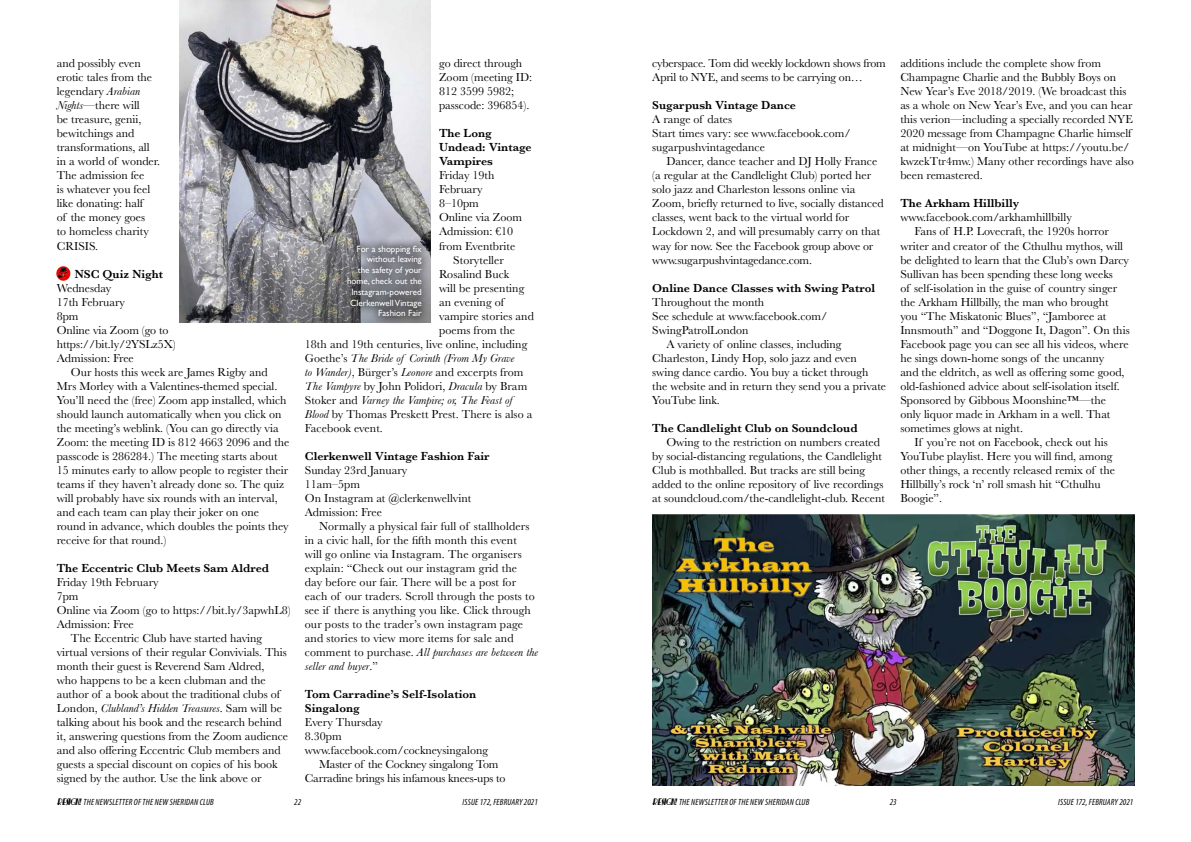
<style>
.page{position:relative;width:1191px;height:842px;background:#fff}
.page>*{position:absolute;margin:0;border:0;box-sizing:border-box;transform-origin:0 0}
.Body_text{font:12px/14px "Baskerville";color:#000}
.Body_text-2{font:600 12px/14px "Baskerville";color:#000}
.Body_text-3{font:italic 12px "Baskerville";letter-spacing:.005em;color:#000}
.t1{font:italic condensed 9px "Myriad Pro";letter-spacing:.02em;color:#000}
.Picture_caption{font:9px/10.8px "Gill Sans";color:#fff;text-align:right}
.s1{font-style:italic}
.s2{font-style:normal}
.s3{font-weight:600}
.s4{font-family:"Nickerbocker";font-stretch:normal}
</style>
<div class="page">
<img style="left:57px;top:266px;width:14px;height:15px">
<hr style="left:1189px;top:63px;width:2px;height:81px;background:#000">
<img style="left:652px;top:514px;width:482px;height:271px">
<img style="left:179px;top:0;width:251px;height:323px">
<div style="left:338px;top:237px;width:92px;height:88px;background:#000;opacity:.73"></div>
<p class="Body_text" style="left:57px;top:57px;width:105px">and possibly even erotic tales from the legendary <span class="s1">Arabian<br>Nights</span>—there will<br>be treasure, genii, bewitchings and transformations, all in a world of wonder.<br>The admission fee<br>is whatever you feel like donating: half<br>of the money goes<br>to homeless charity<br>CRISIS.</p>
<p class="Body_text-2" style="left:75px;top:266px;width:90px">NSC Quiz Night</p>
<p class="Body_text" style="left:57px;top:281px;width:70px">Wednesday<br>17th February</p>
<p class="Body_text" style="left:57px;top:309px;width:23px">8pm</p>
<p class="Body_text" style="left:57px;top:323px;width:121px">Online via Zoom (go to https://bit.ly/2YSLz5X)</p>
<p class="Body_text" style="left:57px;top:351px;width:79px">Admission: Free</p>
<p class="Body_text" style="left:57px;top:365px;width:234px;text-indent:14px">Our hosts this week are James Rigby and Mrs Morley with a Valentines-themed special.<br>You’ll need the (free) Zoom app installed, which should launch automatically when you click on the meeting’s weblink. (You can go directly via Zoom: the meeting ID is 812 4663 2096 and the passcode is 286284.) The meeting starts about 15 minutes early to allow people to register their teams if they haven’t already done so. The quiz will probably have six rounds with an interval, and each team can play their joker on one round in advance, which doubles the points they receive for that round.)</p>
<p class="Body_text-2" style="left:57px;top:560px;width:214px">The Eccentric Club Meets Sam Aldred</p>
<p class="Body_text" style="left:57px;top:575px;width:103px">Friday 19th February</p>
<p class="Body_text" style="left:57px;top:589px;width:23px">7pm</p>
<p class="Body_text" style="left:57px;top:603px;width:235px">Online via Zoom (go to https://bit.ly/3apwhL8)</p>
<p class="Body_text" style="left:57px;top:617px;width:79px">Admission: Free</p>
<p class="Body_text" style="left:57px;top:631px;width:233px;text-indent:14px">The Eccentric Club have started having virtual versions of their regular Convivials. This month their guest is Reverend Sam Aldred,<br>who happens to be a keen clubman and the author of a book about the traditional clubs of London, <span class="s1">Clubland’s Hidden Treasures</span>. Sam will be talking about his book and the research behind it, answering questions from the Zoom audience and also offering Eccentric Club members and guests a special discount on copies of his book signed by the author. Use the link above or</p>
<p class="Body_text" style="left:439px;top:57px;width:95px">go direct through<br>Zoom (meeting ID:<br>812 3599 5982; passcode: 396854).</p>
<p class="Body_text-2" style="left:439px;top:126px;width:94px">The Long<br>Undead: Vintage<br>Vampires</p>
<p class="Body_text" style="left:439px;top:169px;width:57px">Friday 19th<br>February</p>
<p class="Body_text" style="left:439px;top:197px;width:41px">8–10pm</p>
<p class="Body_text" style="left:439px;top:211px;width:85px">Online via Zoom</p>
<p class="Body_text" style="left:439px;top:225px;width:78px">Admission: €10 from Eventbrite</p>
<p class="Body_text" style="left:453px;top:253px;width:52px">Storyteller</p>
<p class="Body_text" style="left:439px;top:267px;width:72px">Rosalind Buck</p>
<p class="Body_text" style="left:439px;top:281px;width:87px">will be presenting</p>
<p class="Body_text" style="left:439px;top:295px;width:67px">an evening of</p>
<p class="Body_text" style="left:439px;top:309px;width:96px">vampire stories and</p>
<p class="Body_text" style="left:439px;top:323px;width:78px">poems from the</p>
<p class="Body_text" style="left:305px;top:337px;width:224px">18th and 19th centuries, live online, including</p>
<p class="Body_text-3" style="left:305px;top:351px;width:211px"><span class="s2">Goethe’s</span> The Bride of Corinth (From My Grave</p>
<p class="Body_text" style="left:305px;top:365px;width:220px"><span class="s1">to Wander)</span>, Bürger’s <span class="s1">Leonore</span> and excerpts from</p>
<p class="Body_text" style="left:305px;top:379px;width:224px"><span class="s1">The Vampyre</span> by John Polidori, <span class="s1">Dracula</span> by Bram</p>
<p class="Body_text-3" style="left:305px;top:393px;width:209px"><span class="s2">Stoker and</span> Varney the Vampire; or, The Feast of</p>
<p class="Body_text" style="left:305px;top:407px;width:229px"><span class="s1">Blood</span> by Thomas Preskett Prest. There is also a</p>
<p class="Body_text" style="left:305px;top:421px;width:80px">Facebook event.</p>
<p class="Body_text-2" style="left:305px;top:448px;width:186px">Clerkenwell Vintage Fashion Fair</p>
<p class="Body_text" style="left:305px;top:463px;width:104px">Sunday 23rd January</p>
<p class="Body_text" style="left:305px;top:477px;width:57px">11am–5pm</p>
<p class="Body_text" style="left:305px;top:491px;width:168px">On Instagram at @clerkenwellvint</p>
<p class="Body_text" style="left:305px;top:505px;width:79px">Admission: Free</p>
<p class="Body_text" style="left:305px;top:519px;width:235px;text-indent:14px">Normally a physical fair full of stallholders in a civic hall, for the fifth month this event<br>will go online via Instagram. The organisers explain: “Check out our instagram grid the<br>day before our fair. There will be a post for each of our traders. Scroll through the posts to see if there is anything you like. Click through our posts to the trader’s own instagram page and stories to view more items for sale and comment to purchase. <span class="s1">All purchases are between the seller and buyer</span>.”</p>
<p class="Body_text-2" style="left:305px;top:686px;width:173px">Tom Carradine’s Self-Isolation<br>Singalong</p>
<p class="Body_text" style="left:305px;top:715px;width:79px">Every Thursday</p>
<p class="Body_text" style="left:305px;top:729px;width:38px">8.30pm</p>
<p class="Body_text" style="left:305px;top:743px;width:185px">www.facebook.com/cockneysingalong</p>
<p class="Body_text" style="left:305px;top:757px;width:202px;text-indent:14px">Master of the Cockney singalong Tom<br>Carradine brings his infamous knees-ups to</p>
<p class="Picture_caption" style="left:347px;top:243px;width:76px">For a shopping fix without leaving<br>the safety of your home, check out the<br>Instagram-powered<br>Clerkenwell Vintage<br>Fashion Fair</p>
<p class="Body_text" style="left:652px;top:57px;width:235px">cyberspace. Tom did weekly lockdown shows from<br>April to NYE, and seems to be carrying on…</p>
<p class="Body_text-2" style="left:652px;top:98px;width:145px">Sugarpush Vintage Dance</p>
<p class="Body_text" style="left:652px;top:113px;width:81px">A range of dates</p>
<p class="Body_text" style="left:652px;top:127px;width:200px">Start times vary: see www.facebook.com/ sugarpushvintagedance</p>
<p class="Body_text" style="left:652px;top:155px;width:233px;text-indent:14px">Dancer, dance teacher and DJ Holly France (a regular at the Candlelight Club) ported her solo jazz and Charleston lessons online via Zoom, briefly returned to live, socially distanced classes, went back to the virtual world for Lockdown 2, and will presumably carry on that way for now. See the Facebook group above or www.sugarpushvintagedance.com.</p>
<p class="Body_text-2" style="left:652px;top:280px;width:224px">Online Dance Classes with Swing Patrol</p>
<p class="Body_text" style="left:652px;top:295px;width:114px">Throughout the month</p>
<p class="Body_text" style="left:652px;top:309px;width:177px">See schedule at www.facebook.com/<br>SwingPatrolLondon</p>
<p class="Body_text" style="left:652px;top:337px;width:235px;text-indent:14px">A variety of online classes, including Charleston, Lindy Hop, solo jazz and even swing dance cardio. You buy a ticket through the website and in return they send you a private YouTube link.</p>
<p class="Body_text-2" style="left:652px;top:420px;width:207px">The Candlelight Club on Soundcloud</p>
<p class="Body_text" style="left:652px;top:435px;width:234px;text-indent:14px">Owing to the restriction on numbers created by social-distancing regulations, the Candlelight Club is mothballed. But tracks are still being added to the online repository of live recordings at soundcloud.com/the-candlelight-club. Recent</p>
<p class="Body_text" style="left:900px;top:57px;width:235px">additions include the complete show from Champagne Charlie and the Bubbly Boys on New Year’s Eve 2018/2019. (We broadcast this as a whole on New Year’s Eve, and you can hear this verion—including a specially recorded NYE 2020 message from Champagne Charlie himself at midnight—on YouTube at https://youtu.be/ kwzekTtr4mw.) Many other recordings have also been remastered.</p>
<p class="Body_text" style="left:900px;top:197px;width:173px"><span class="s3">The Arkham Hillbilly </span>www.facebook.com/arkhamhillbilly</p>
<p class="Body_text" style="left:900px;top:225px;width:231px;text-indent:14px">Fans of H.P. Lovecraft, the 1920s horror writer and creator of the Cthulhu mythos, will be delighted to learn that the Club’s own Darcy Sullivan has been spending these long weeks<br>of self-isolation in the guise of country singer the Arkham Hillbilly, the man who brought<br>you “The Miskatonic Blues”, “Jamboree at Innsmouth” and “Doggone It, Dagon”. On this Facebook page you can see all his videos, where he sings down-home songs of the uncanny<br>and the eldritch, as well as offering some good, old-fashioned advice about self-isolation itself.<br>Sponsored by Gibbous Moonshine™—the only liquor made in Arkham in a well. That sometimes glows at night.</p>
<p class="Body_text" style="left:900px;top:435px;width:216px;text-indent:14px">If you’re not on Facebook, check out his YouTube playlist. Here you will find, among other things, a recently released remix of the Hillbilly’s rock ‘n’ roll smash hit “Cthulhu Boogie”.</p>
<p class="t1" style="left:57px;top:796px;width:159px"><span class="s4">RESIGN!</span>THE NEWSLETTER OF THE NEW SHERIDAN CLUB</p>
<p class="t1" style="left:294px;top:796px;width:8px">22</p>
<p class="t1" style="left:462px;top:796px;width:77px">ISSUE 172, FEBRUARY 2021</p>
<p class="t1" style="left:652px;top:796px;width:159px"><span class="s4">RESIGN!</span>THE NEWSLETTER OF THE NEW SHERIDAN CLUB</p>
<p class="t1" style="left:889px;top:796px;width:8px">23</p>
<p class="t1" style="left:1058px;top:796px;width:77px">ISSUE 172, FEBRUARY 2021</p>
</div>
